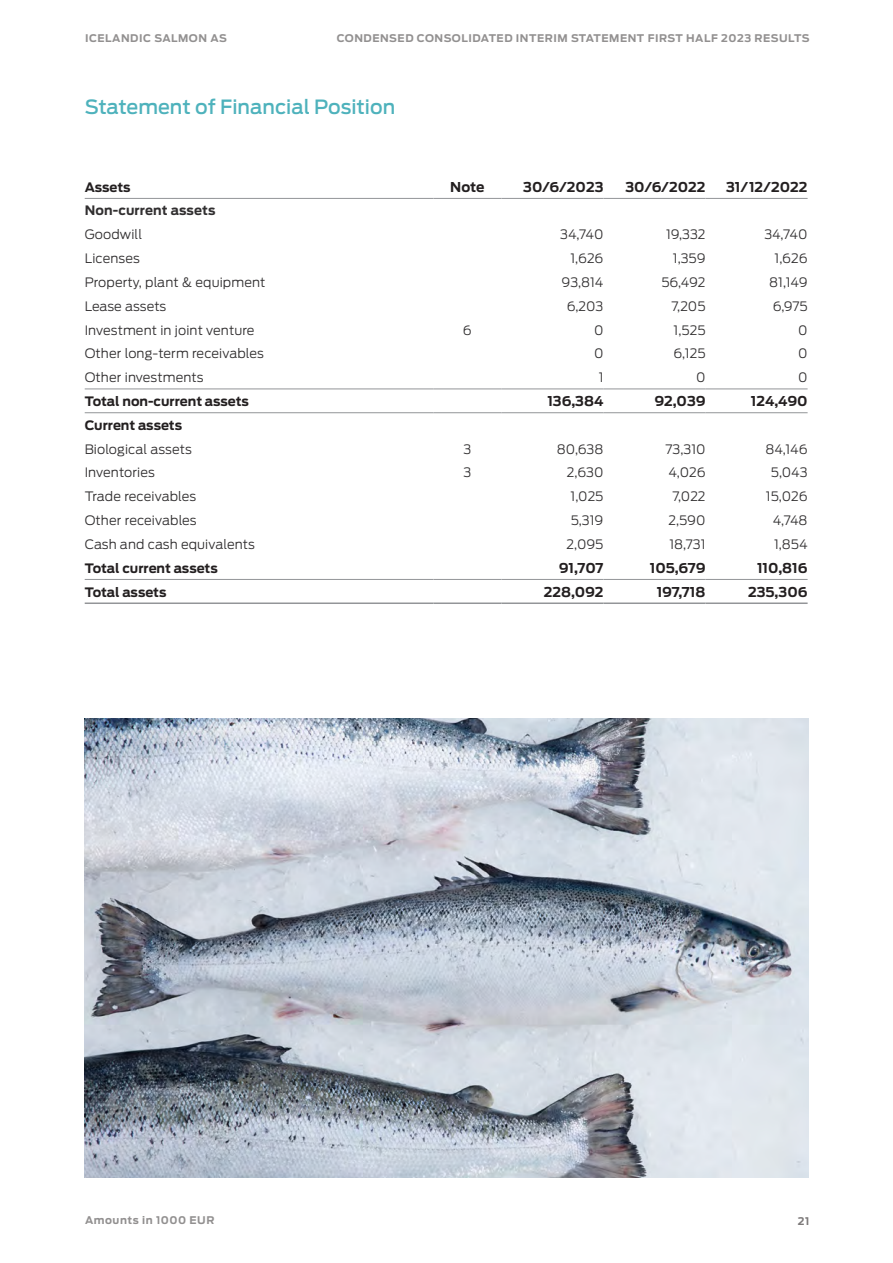
<style>
.page{position:relative;width:893px;height:1263px;background:#fff}
.page>*{position:absolute;margin:0;border:0;box-sizing:border-box;transform-origin:0 0}
.t1{font:500 19.5px "Ford Antenna";color:#4eb2bc}
.t2{font:700 13.5px "Ford Antenna";color:#231f20}
.t3{font:300 12.9px "Ford Antenna";letter-spacing:.005em;color:#312f30}
.t4{font:700 12.9px "Ford Antenna";color:#231f20}
.t5{font:700 12.9px "Ford Antenna";letter-spacing:.01em;color:#312f30}
.t6{font:700 10.5px "Ford Antenna";letter-spacing:.05em;color:#929090}
.t7{font:700 10.5px "Ford Antenna";color:#7d7a7a}
</style>
<div class="page">
<hr style="left:85px;top:389px;width:348px;height:1px;background:#939598">
<hr style="left:433px;top:389px;width:68px;height:1px;background:#939598">
<hr style="left:501px;top:389px;width:102px;height:1px;background:#939598">
<hr style="left:603px;top:389px;width:102px;height:1px;background:#939598">
<hr style="left:705px;top:389px;width:103px;height:1px;background:#939598">
<hr style="left:85px;top:412px;width:348px;height:1px;background:#939598">
<hr style="left:433px;top:412px;width:68px;height:1px;background:#939598">
<hr style="left:501px;top:412px;width:102px;height:1px;background:#939598">
<hr style="left:603px;top:412px;width:102px;height:1px;background:#939598">
<hr style="left:705px;top:412px;width:103px;height:1px;background:#939598">
<hr style="left:85px;top:579px;width:348px;height:1px;background:#939598">
<hr style="left:433px;top:579px;width:68px;height:1px;background:#939598">
<hr style="left:501px;top:579px;width:102px;height:1px;background:#939598">
<hr style="left:603px;top:579px;width:102px;height:1px;background:#939598">
<hr style="left:705px;top:579px;width:103px;height:1px;background:#939598">
<hr style="left:85px;top:602px;width:348px;height:2px;background:#939598">
<hr style="left:433px;top:602px;width:68px;height:2px;background:#939598">
<hr style="left:501px;top:602px;width:102px;height:2px;background:#939598">
<hr style="left:603px;top:602px;width:102px;height:2px;background:#939598">
<hr style="left:705px;top:602px;width:103px;height:2px;background:#939598">
<hr style="left:85px;top:198px;width:348px;height:1px;background:#939598">
<hr style="left:433px;top:198px;width:68px;height:1px;background:#939598">
<hr style="left:501px;top:198px;width:102px;height:1px;background:#939598">
<hr style="left:603px;top:198px;width:102px;height:1px;background:#939598">
<hr style="left:705px;top:198px;width:103px;height:1px;background:#939598">
<img style="left:85px;top:719px;width:723px;height:459px">
<p class="t6" style="left:85px;top:29px;width:143px">ICELANDIC SALMON AS</p>
<p class="t6" style="left:337px;top:29px;width:474px">CONDENSED CONSOLIDATED INTERIM STATEMENT FIRST HALF 2023 RESULTS</p>
<h1 class="t1" style="left:85px;top:90px;width:312px">Statement of Financial Position</h1>
<p class="t4" style="left:85px;top:175px;width:48px">Assets</p>
<p class="t2" style="left:450px;top:175px;width:36px">Note</p>
<p class="t2" style="left:523px;top:175px;width:82px">30/6/2023</p>
<p class="t2" style="left:625px;top:175px;width:82px">30/6/2022</p>
<p class="t2" style="left:726px;top:175px;width:83px">31/12/2022</p>
<p class="t5" style="left:85px;top:199px;width:132px">Non-current assets</p>
<p class="t3" style="left:85px;top:224px;width:59px">Goodwill</p>
<p class="t3" style="left:560px;top:224px;width:45px">34,740</p>
<p class="t3" style="left:666px;top:224px;width:41px">19,332</p>
<p class="t3" style="left:764px;top:224px;width:45px">34,740</p>
<p class="t3" style="left:85px;top:247px;width:57px">Licenses</p>
<p class="t3" style="left:570px;top:247px;width:35px">1,626</p>
<p class="t3" style="left:673px;top:247px;width:34px">1,359</p>
<p class="t3" style="left:775px;top:247px;width:35px">1,626</p>
<p class="t3" style="left:85px;top:271px;width:182px">Property, plant &amp; equipment</p>
<p class="t3" style="left:561px;top:271px;width:43px">93,814</p>
<p class="t3" style="left:661px;top:271px;width:46px">56,492</p>
<p class="t3" style="left:769px;top:271px;width:40px">81,149</p>
<p class="t3" style="left:85px;top:295px;width:83px">Lease assets</p>
<p class="t3" style="left:567px;top:295px;width:38px">6,203</p>
<p class="t3" style="left:671px;top:295px;width:36px">7,205</p>
<p class="t3" style="left:773px;top:295px;width:36px">6,975</p>
<p class="t3" style="left:85px;top:319px;width:171px">Investment in joint venture</p>
<p class="t3" style="left:463px;top:319px;width:10px">6</p>
<p class="t3" style="left:594px;top:319px;width:11px">0</p>
<p class="t3" style="left:674px;top:319px;width:33px">1,525</p>
<p class="t3" style="left:798px;top:319px;width:11px">0</p>
<p class="t3" style="left:85px;top:343px;width:181px">Other long-term receivables</p>
<p class="t3" style="left:594px;top:343px;width:11px">0</p>
<p class="t3" style="left:674px;top:343px;width:33px">6,125</p>
<p class="t3" style="left:798px;top:343px;width:11px">0</p>
<p class="t3" style="left:85px;top:367px;width:120px">Other investments</p>
<p class="t3" style="left:599px;top:367px;width:6px">1</p>
<p class="t3" style="left:696px;top:367px;width:11px">0</p>
<p class="t3" style="left:798px;top:367px;width:11px">0</p>
<p class="t4" style="left:85px;top:390px;width:166px">Total non-current assets</p>
<p class="t2" style="left:547px;top:389px;width:58px">136,384</p>
<p class="t2" style="left:654px;top:389px;width:53px">92,039</p>
<p class="t2" style="left:751px;top:389px;width:58px">124,490</p>
<p class="t4" style="left:85px;top:413px;width:99px">Current assets</p>
<p class="t3" style="left:85px;top:438px;width:109px">Biological assets</p>
<p class="t3" style="left:463px;top:438px;width:9px">3</p>
<p class="t3" style="left:557px;top:438px;width:48px">80,638</p>
<p class="t3" style="left:665px;top:438px;width:42px">73,310</p>
<p class="t3" style="left:765px;top:438px;width:44px">84,146</p>
<p class="t3" style="left:85px;top:462px;width:72px">Inventories</p>
<p class="t3" style="left:463px;top:462px;width:9px">3</p>
<p class="t3" style="left:567px;top:462px;width:38px">2,630</p>
<p class="t3" style="left:668px;top:462px;width:39px">4,026</p>
<p class="t3" style="left:771px;top:462px;width:38px">5,043</p>
<p class="t3" style="left:85px;top:486px;width:113px">Trade receivables</p>
<p class="t3" style="left:571px;top:486px;width:34px">1,025</p>
<p class="t3" style="left:672px;top:486px;width:35px">7,022</p>
<p class="t3" style="left:766px;top:486px;width:43px">15,026</p>
<p class="t3" style="left:85px;top:509px;width:113px">Other receivables</p>
<p class="t3" style="left:571px;top:509px;width:34px">5,319</p>
<p class="t3" style="left:668px;top:509px;width:39px">2,590</p>
<p class="t3" style="left:773px;top:509px;width:36px">4,748</p>
<p class="t3" style="left:85px;top:533px;width:172px">Cash and cash equivalents</p>
<p class="t3" style="left:567px;top:533px;width:38px">2,095</p>
<p class="t3" style="left:669px;top:533px;width:38px">18,731</p>
<p class="t3" style="left:774px;top:533px;width:35px">1,854</p>
<p class="t4" style="left:85px;top:556px;width:135px">Total current assets</p>
<p class="t2" style="left:559px;top:556px;width:46px">91,707</p>
<p class="t2" style="left:650px;top:556px;width:57px">105,679</p>
<p class="t2" style="left:757px;top:556px;width:52px">110,816</p>
<p class="t4" style="left:85px;top:580px;width:83px">Total assets</p>
<p class="t2" style="left:544px;top:580px;width:61px">228,092</p>
<p class="t2" style="left:657px;top:580px;width:50px">197,718</p>
<p class="t2" style="left:748px;top:580px;width:61px">235,306</p>
<p class="t6" style="left:85px;top:1211px;width:131px">Amounts in 1000 EUR</p>
<p class="t7" style="left:798px;top:1211px;width:13px">21</p>
</div>
